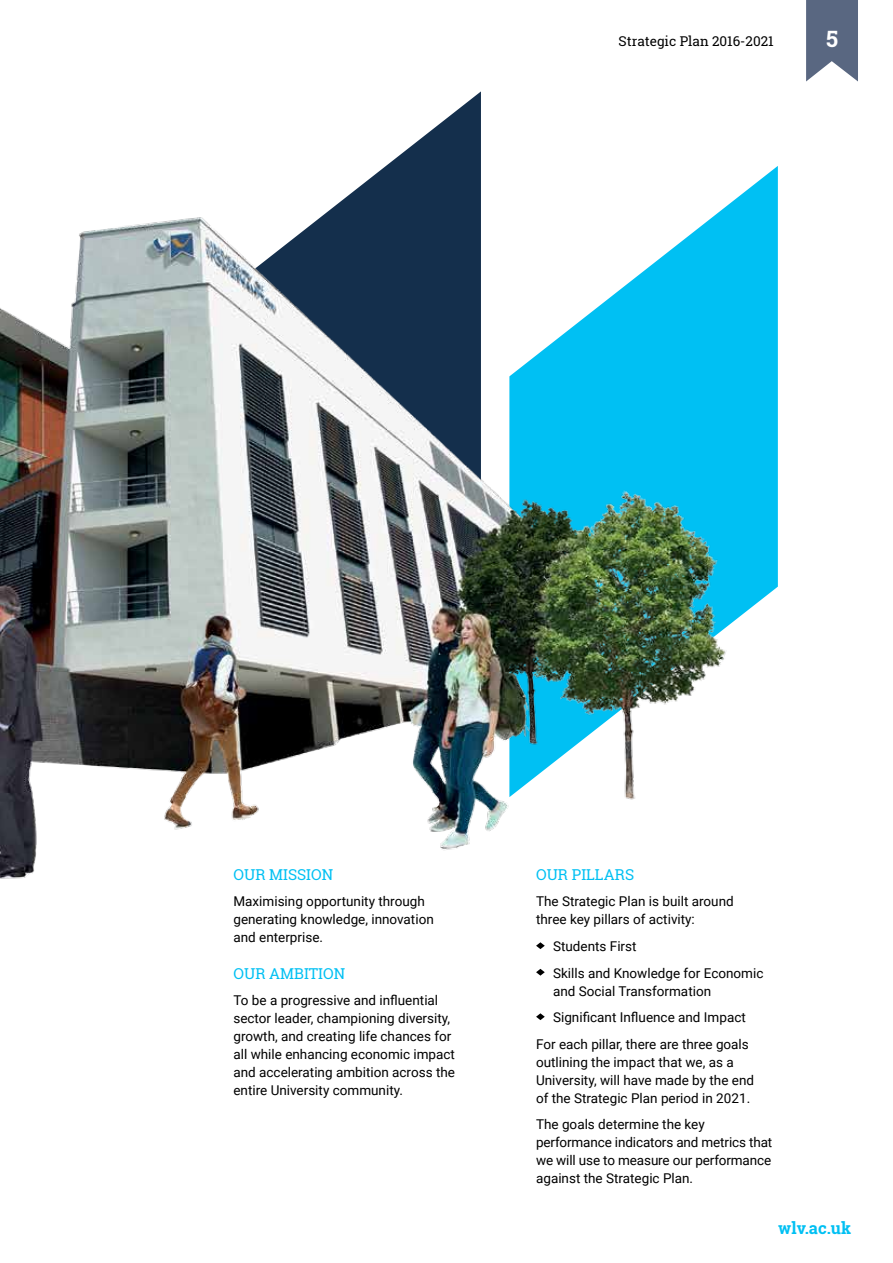
<style>
.page{position:relative;width:893px;height:1263px;background:#fff}
.page>*{position:absolute;margin:0;border:0;box-sizing:border-box;transform-origin:0 0}
.t1{font:700 22.5px "Roboto Slab";color:#fff}
.t2{font:700 16.5px "Roboto Slab";color:#00c0f3}
.t3{font:15px "Roboto Slab";color:#00c0f3}
.t4{font:13.5px/18px "Roboto";color:#000}
.t5{font:13.5px "Roboto Slab";color:#000}
</style>
<div class="page">
<img style="left:0;top:0;width:858px;height:879px">
<svg style="left:536px;top:942px;width:9px;height:7px"></svg>
<svg style="left:536px;top:969px;width:9px;height:7px"></svg>
<svg style="left:536px;top:1013px;width:9px;height:7px"></svg>
<p class="t5" style="left:619px;top:31px;width:157px">Strategic Plan 2016-2021</p>
<h1 class="t1" style="left:826px;top:23px;width:13px">5</h1>
<p class="t3" style="left:233px;top:864px;width:101px">OUR MISSION</p>
<p class="t4" style="left:233px;top:892px;width:202px">Maximising opportunity through generating knowledge, innovation and enterprise.</p>
<p class="t3" style="left:233px;top:963px;width:113px">OUR AMBITION</p>
<p class="t4" style="left:233px;top:991px;width:223px">To be a progressive and influential sector leader, championing diversity, growth, and creating life chances for all while enhancing economic impact and accelerating ambition across the entire University community.</p>
<p class="t3" style="left:536px;top:864px;width:100px">OUR PILLARS</p>
<p class="t4" style="left:536px;top:892px;width:199px">The Strategic Plan is built around three key pillars of activity:</p>
<p class="t4" style="left:553px;top:932px;width:212px;line-height:26.5px">Students First<br>Skills and Knowledge for Economic</p>
<p class="t4" style="left:553px;top:981px;width:160px">and Social Transformation</p>
<p class="t4" style="left:553px;top:1008px;width:194px">Significant Influence and Impact</p>
<p class="t4" style="left:536px;top:1034px;width:214px">For each pillar, there are three goals</p>
<p class="t4" style="left:536px;top:1052px;width:220px">outlining the impact that we, as a<br>University, will have made by the end of the Strategic Plan period in 2021.</p>
<p class="t4" style="left:536px;top:1115px;width:238px">The goals determine the key performance indicators and metrics that we will use to measure our performance against the Strategic Plan.</p>
<p class="t2" style="left:778px;top:1216px;width:75px">wlv.ac.uk</p>
</div>
